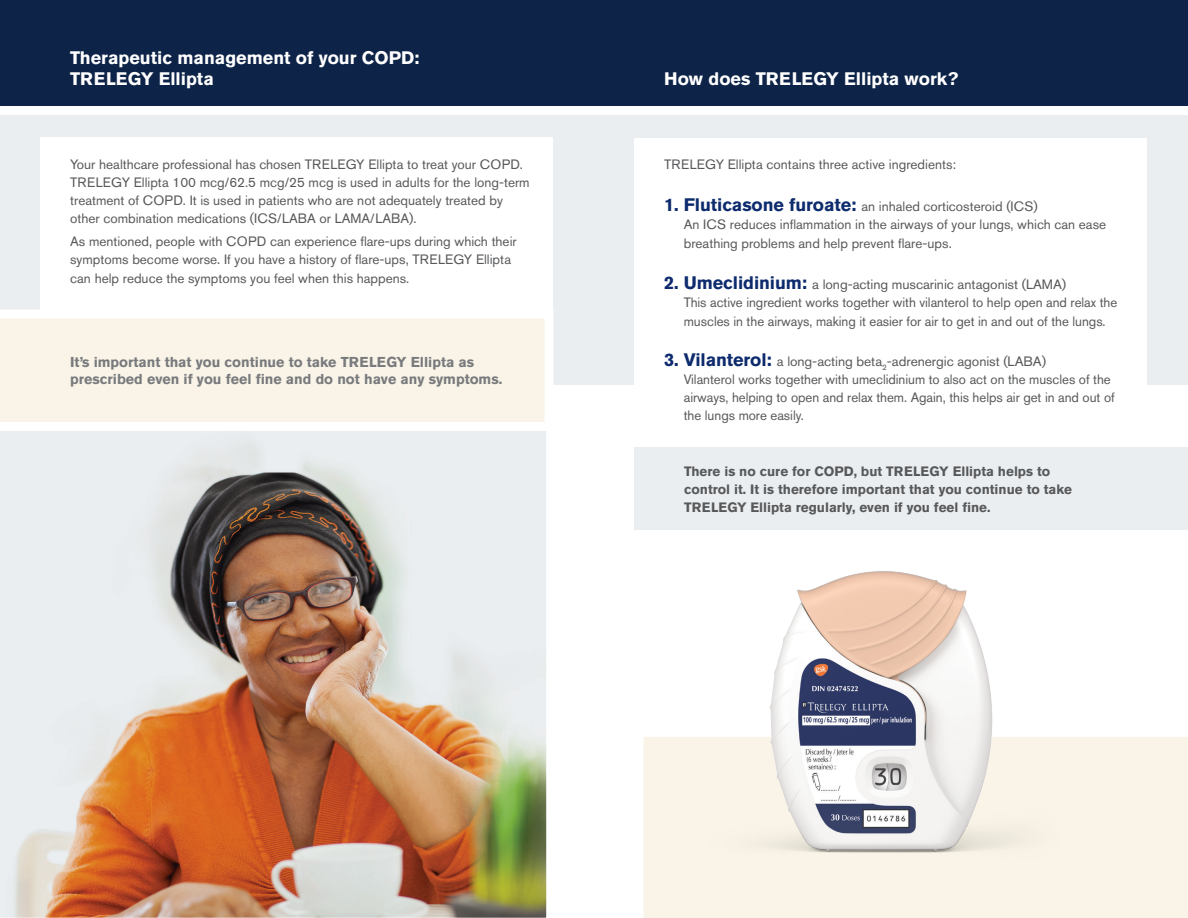
<style>
.page{position:relative;width:1188px;height:918px;background:#fff}
.page>*{position:absolute;margin:0;border:0;box-sizing:border-box;transform-origin:0 0}
.t1{font:700 18px/21px "Akzidenz Grotesk BE";color:#fff}
.t2{font:700 14.25px/17.2px "Akzidenz Grotesk BE";color:#787a7d}
.t3{font:13.5px/18px "Akzidenz Grotesk BE";color:#57585a}
.t4{font:700 13.5px/18px "Akzidenz Grotesk BE";color:#57585a}
.s1{font-weight:700;font-size:18px;color:#0d2b6d}
</style>
<div class="page">
<img style="left:0;top:431px;width:547px;height:487px">
<div style="left:0;top:115px;width:594px;height:270px;background:#ebeef0"></div>
<div style="left:594px;top:115px;width:594px;height:270px;background:#ebeef0"></div>
<div style="left:40px;top:138px;width:514px;height:269px;background:#fff"></div>
<div style="left:0;top:0;width:1188px;height:105px;background:#0d2347"></div>
<svg style="left:0;top:309px;width:554px;height:113px;background:#f9f5e9"></svg>
<div style="left:643px;top:737px;width:545px;height:181px;background:#f9f4e7"></div>
<div style="left:634px;top:138px;width:514px;height:596px;background:#fff"></div>
<img style="left:653px;top:571px;width:460px;height:310px">
<div style="left:634px;top:447px;width:554px;height:82px;background:#ebeef0"></div>
<h1 class="t1" style="left:70px;top:47px;width:351px">Therapeutic management of your COPD:<br>TRELEGY Ellipta</h1>
<p class="t3" style="left:70px;top:155px;width:461px">Your healthcare professional has chosen TRELEGY Ellipta to treat your COPD.<br>TRELEGY Ellipta 100 mcg/62.5 mcg/25 mcg is used in adults for the long-term treatment of COPD. It is used in patients who are not adequately treated by other combination medications (ICS/LABA or LAMA/LABA).</p>
<p class="t3" style="left:70px;top:232px;width:448px">As mentioned, people with COPD can experience flare-ups during which their symptoms become worse. If you have a history of flare-ups, TRELEGY Ellipta can help reduce the symptoms you feel when this happens.</p>
<p class="t2" style="left:70px;top:353px;width:434px">It’s important that you continue to take TRELEGY Ellipta as prescribed even if you feel fine and do not have any symptoms.</p>
<h1 class="t1" style="left:664px;top:68px;width:296px">How does TRELEGY Ellipta work?</h1>
<p class="t3" style="left:664px;top:155px;width:293px">TRELEGY Ellipta contains three active ingredients:</p>
<p class="t3" style="left:684px;top:197px;width:424px;text-indent:-20px"><span class="s1">1. Fluticasone furoate:</span> an inhaled corticosteroid (ICS)<br>An ICS reduces inflammation in the airways of your lungs, which can ease breathing problems and help prevent flare-ups.</p>
<p class="t3" style="left:684px;top:275px;width:435px;line-height:18.5px;text-indent:-20px"><span class="s1">2. Umeclidinium:</span> a long-acting muscarinic antagonist (LAMA)<br>This active ingredient works together with vilanterol to help open and relax the muscles in the airways, making it easier for air to get in and out of the lungs.</p>
<p class="t3" style="left:684px;top:352px;width:432px;text-indent:-20px"><span class="s1">3. Vilanterol:</span> a long-acting beta<sub>2</sub>-adrenergic agonist (LABA)<br>Vilanterol works together with umeclidinium to also act on the muscles of the airways, helping to open and relax them. Again, this helps air get in and out of the lungs more easily.</p>
<p class="t4" style="left:684px;top:462px;width:389px">There is no cure for COPD, but TRELEGY Ellipta helps to control it. It is therefore important that you continue to take<br>TRELEGY Ellipta regularly, even if you feel fine.</p>
</div>
